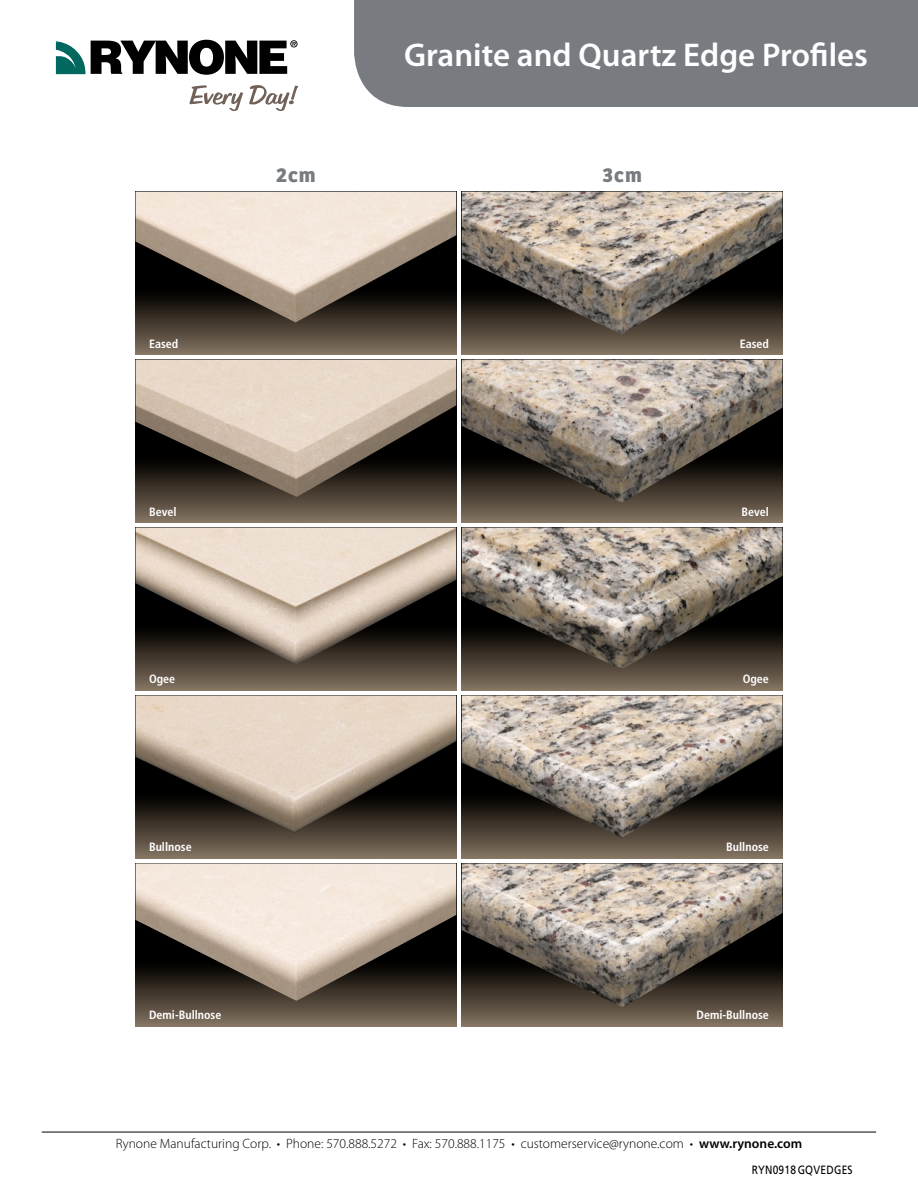
<style>
.page{position:relative;width:918px;height:1188px;background:#fff}
.page>*{position:absolute;margin:0;border:0;box-sizing:border-box;transform-origin:0 0}
.Product_Names{font:600 33px "Myriad Pro";color:#fcfeff}
.Header1{font:700 21px "Bree";letter-spacing:.05em;color:#787c81}
.t1{font:300 13.5px "Myriad Pro";color:#000}
.Edge_Style_Name{font:700 condensed 12px "Frutiger";color:#fff}
.Data_Code_Unique{font:12px "Frutiger";letter-spacing:.025em;color:#000;scale:.85 1}
.s1{font-weight:600}
</style>
<div class="page">
<svg style="left:56px;top:40px;width:242px;height:35px"></svg>
<svg style="left:189px;top:85px;width:54px;height:26px"></svg>
<svg style="left:249px;top:85px;width:49px;height:26px"></svg>
<hr style="left:42px;top:1132px;width:834px;height:1px;background:#000">
<div style="left:354px;top:0;width:564px;height:107px;background:#787c81"></div>
<svg style="left:136px;top:322px;width:320px;height:33px;background:#635547"></svg>
<img style="left:136px;top:192px;width:320px;height:130px">
<svg style="left:462px;top:334px;width:320px;height:21px;background:#6f6152"></svg>
<img style="left:462px;top:192px;width:320px;height:142px">
<svg style="left:136px;top:497px;width:320px;height:26px;background:#6a5c4d"></svg>
<img style="left:136px;top:360px;width:320px;height:137px">
<svg style="left:462px;top:502px;width:320px;height:21px;background:#6f6152"></svg>
<img style="left:462px;top:360px;width:320px;height:142px">
<svg style="left:136px;top:665px;width:320px;height:25px;background:#695b4c"></svg>
<img style="left:136px;top:527px;width:320px;height:138px">
<svg style="left:462px;top:669px;width:320px;height:21px;background:#6d5f50"></svg>
<img style="left:462px;top:527px;width:320px;height:142px">
<svg style="left:136px;top:833px;width:320px;height:25px;background:#695b4c"></svg>
<img style="left:136px;top:695px;width:320px;height:138px">
<svg style="left:462px;top:838px;width:320px;height:20px;background:#6e6051"></svg>
<img style="left:462px;top:695px;width:320px;height:143px">
<svg style="left:136px;top:1001px;width:320px;height:25px;background:#695b4c"></svg>
<img style="left:136px;top:863px;width:320px;height:138px">
<svg style="left:462px;top:1007px;width:320px;height:19px;background:#706152"></svg>
<img style="left:462px;top:863px;width:320px;height:144px">
<p class="Product_Names" style="left:404px;top:34px;width:465px">Granite and Quartz Edge Profiles</p>
<p class="Header1" style="left:276px;top:162px;width:41px">2cm</p>
<p class="Header1" style="left:602px;top:162px;width:41px">3cm</p>
<p class="Edge_Style_Name" style="left:149px;top:336px;width:31px">Eased</p>
<p class="Edge_Style_Name" style="left:740px;top:336px;width:31px">Eased</p>
<p class="Edge_Style_Name" style="left:149px;top:504px;width:29px">Bevel</p>
<p class="Edge_Style_Name" style="left:741px;top:504px;width:29px">Bevel</p>
<p class="Edge_Style_Name" style="left:149px;top:672px;width:28px">Ogee</p>
<p class="Edge_Style_Name" style="left:743px;top:672px;width:28px">Ogee</p>
<p class="Edge_Style_Name" style="left:149px;top:840px;width:44px">Bullnose</p>
<p class="Edge_Style_Name" style="left:726px;top:840px;width:44px">Bullnose</p>
<p class="Edge_Style_Name" style="left:149px;top:1008px;width:74px">Demi-Bullnose</p>
<p class="Edge_Style_Name" style="left:697px;top:1008px;width:74px">Demi-Bullnose</p>
<p class="t1" style="left:116px;top:1136px;width:688px">Rynone Manufacturing Corp. • Phone: 570.888.5272 • Fax: 570.888.1175 • customerservice@rynone.com • <span class="s1">www.rynone.com</span></p>
<p class="Data_Code_Unique" style="left:752px;top:1163px;width:120px">RYN0918 GQVEDGES</p>
</div>
